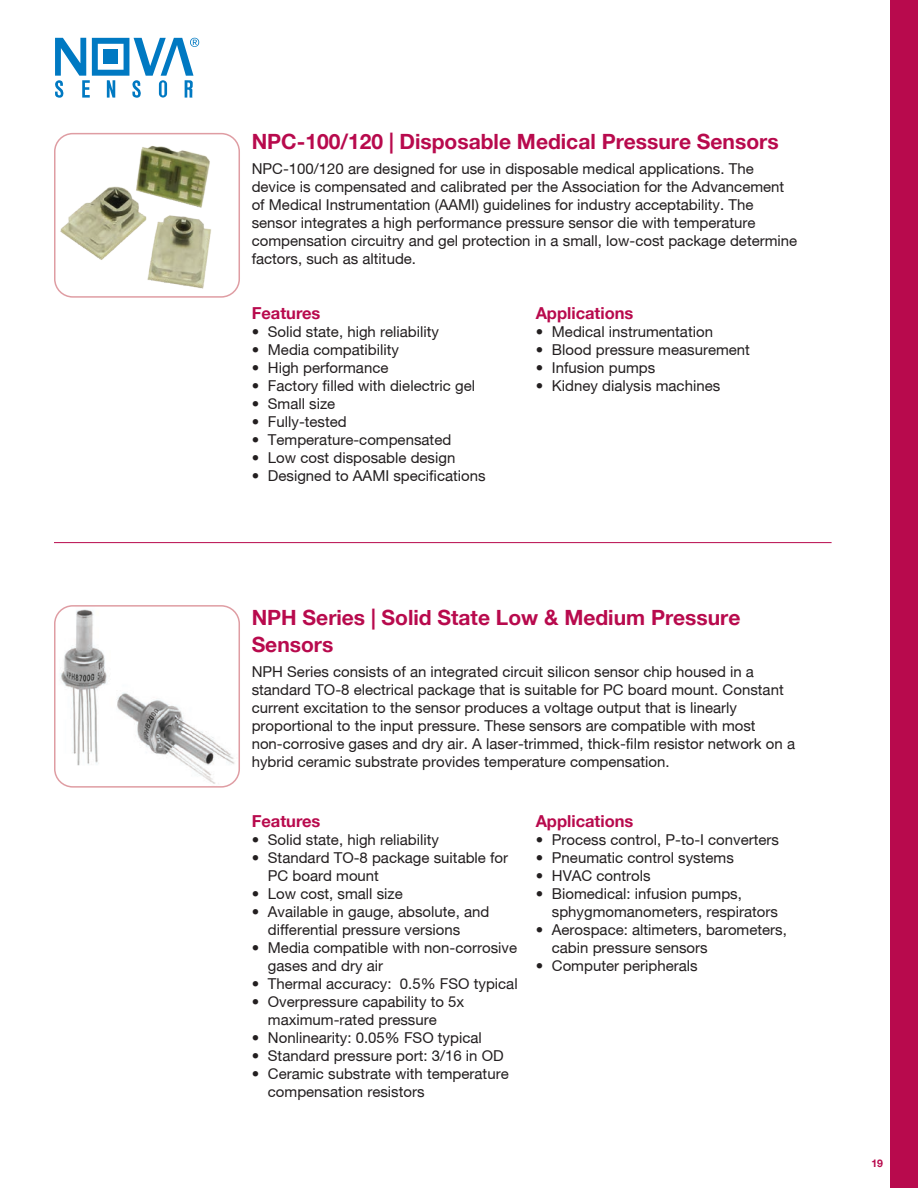
<style>
.page{position:relative;width:918px;height:1188px;background:#fff}
.page>*{position:absolute;margin:0;border:0;box-sizing:border-box;transform-origin:0 0}
.t1{font:700 21px/27px "Helvetica Neue";color:#b80a4d}
.t2{font:700 16.5px "Helvetica Neue";color:#b80a4d}
.t3{font:15px/18px "Helvetica Neue";color:#231f20}
.t4{font:700 10.5px "Helvetica Neue";color:#b80a4d}
</style>
<div class="page">
<div style="left:891px;top:0;width:27px;height:1188px;background:#b80a4d"></div>
<img style="left:57px;top:608px;width:180px;height:177px">
<div style="left:54px;top:605px;width:186px;height:183px;border:2px solid #df9da3;border-radius:18px"></div>
<hr style="left:54px;top:542px;width:778px;height:1px;background:#b80a4d">
<img style="left:55px;top:134px;width:156px;height:161px">
<div style="left:54px;top:133px;width:186px;height:165px;border:2px solid #df9da3;border-radius:18px"></div>
<svg style="left:55px;top:38px;width:144px;height:60px"></svg>
<h1 class="t1" style="left:252px;top:128px;width:528px">NPC-100/120 | Disposable Medical Pressure Sensors</h1>
<p class="t3" style="left:252px;top:160px;width:547px">NPC-100/120 are designed for use in disposable medical applications. The device is compensated and calibrated per the Association for the Advancement of Medical Instrumentation (AAMI) guidelines for industry acceptability. The sensor integrates a high performance pressure sensor die with temperature compensation circuitry and gel protection in a small, low-cost package determine factors, such as altitude.</p>
<p class="t2" style="left:252px;top:303px;width:70px">Features</p>
<p class="t3" style="left:252px;top:322px;width:189px">• Solid state, high reliability</p>
<p class="t3" style="left:252px;top:340px;width:149px">• Media compatibility</p>
<p class="t3" style="left:252px;top:358px;width:138px">• High performance</p>
<p class="t3" style="left:252px;top:376px;width:225px">• Factory filled with dielectric gel</p>
<p class="t3" style="left:252px;top:394px;width:85px">• Small size</p>
<p class="t3" style="left:252px;top:412px;width:97px">• Fully-tested</p>
<p class="t3" style="left:252px;top:430px;width:201px">• Temperature-compensated</p>
<p class="t3" style="left:252px;top:448px;width:205px">• Low cost disposable design</p>
<p class="t3" style="left:252px;top:466px;width:235px">• Designed to AAMI specifications</p>
<p class="t2" style="left:536px;top:303px;width:99px">Applications</p>
<p class="t3" style="left:536px;top:322px;width:179px">• Medical instrumentation</p>
<p class="t3" style="left:536px;top:340px;width:216px">• Blood pressure measurement</p>
<p class="t3" style="left:536px;top:358px;width:121px">• Infusion pumps</p>
<p class="t3" style="left:536px;top:376px;width:186px">• Kidney dialysis machines</p>
<h1 class="t1" style="left:252px;top:603px;width:490px">NPH Series | Solid State Low &amp; Medium Pressure<br>Sensors</h1>
<p class="t3" style="left:252px;top:662px;width:545px">NPH Series consists of an integrated circuit silicon sensor chip housed in a standard TO-8 electrical package that is suitable for PC board mount. Constant current excitation to the sensor produces a voltage output that is linearly proportional to the input pressure. These sensors are compatible with most non-corrosive gases and dry air. A laser-trimmed, thick-film resistor network on a hybrid ceramic substrate provides temperature compensation.</p>
<p class="t2" style="left:252px;top:811px;width:70px">Features</p>
<p class="t3" style="left:252px;top:831px;width:189px">• Solid state, high reliability</p>
<p class="t3" style="left:268px;top:849px;width:242px;text-indent:-16px">• Standard TO-8 package suitable for<br>PC board mount</p>
<p class="t3" style="left:252px;top:885px;width:153px">• Low cost, small size</p>
<p class="t3" style="left:268px;top:903px;width:223px;text-indent:-16px">• Available in gauge, absolute, and differential pressure versions</p>
<p class="t3" style="left:268px;top:939px;width:251px;text-indent:-16px">• Media compatible with non-corrosive gases and dry air</p>
<p class="t3" style="left:252px;top:975px;width:267px">• Thermal accuracy: 0.5% FSO typical</p>
<p class="t3" style="left:268px;top:993px;width:198px;text-indent:-16px">• Overpressure capability to 5x maximum-rated pressure</p>
<p class="t3" style="left:252px;top:1029px;width:232px">• Nonlinearity: 0.05% FSO typical</p>
<p class="t3" style="left:252px;top:1047px;width:254px">• Standard pressure port: 3/16 in OD</p>
<p class="t3" style="left:268px;top:1065px;width:242px;text-indent:-16px">• Ceramic substrate with temperature compensation resistors</p>
<p class="t2" style="left:536px;top:811px;width:99px">Applications</p>
<p class="t3" style="left:536px;top:831px;width:245px">• Process control, P-to-I converters</p>
<p class="t3" style="left:536px;top:849px;width:200px">• Pneumatic control systems</p>
<p class="t3" style="left:536px;top:867px;width:117px">• HVAC controls</p>
<p class="t3" style="left:552px;top:885px;width:228px;text-indent:-16px">• Biomedical: infusion pumps, sphygmomanometers, respirators</p>
<p class="t3" style="left:552px;top:921px;width:237px;text-indent:-16px">• Aerospace: altimeters, barometers, cabin pressure sensors</p>
<p class="t3" style="left:536px;top:957px;width:164px">• Computer peripherals</p>
<p class="t4" style="left:872px;top:1156px;width:13px">19</p>
</div>
